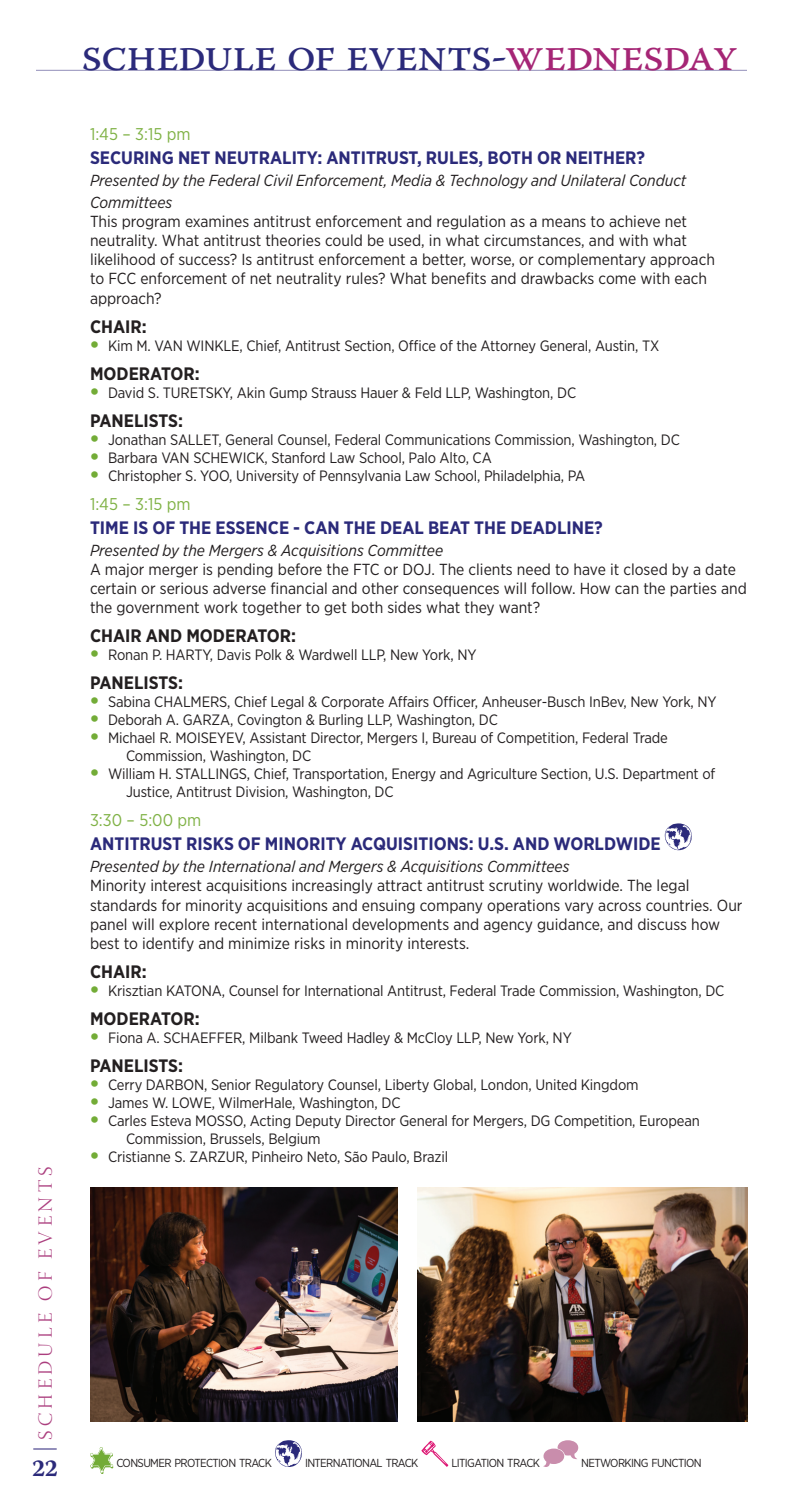
<style>
.page{position:relative;width:792px;height:1512px;background:#fff}
.page>*{position:absolute;margin:0;border:0;box-sizing:border-box;transform-origin:0 0}
.t1{font:46px "Warnock Pro";letter-spacing:-.025em;color:#2b2a7a}
.t2{font:700 24px "Warnock Pro";color:#2b2a7a}
.t3{font:20px "Warnock Pro Light Disp";letter-spacing:.22em;color:#ab3e7e}
.t4{font:700 18px "Gotham Narrow";color:#2b2a7a}
.t5{font:700 18px "Gotham Narrow";color:#231f20}
.t6{font:17px "Gotham Narrow";color:#80b246}
.t7{font:16px/19.2px "Gotham Narrow";color:#231f20}
.t8{font:italic 16px/22px "Gotham Narrow";color:#231f20}
.t9{font:15px/18px "Gotham Narrow";letter-spacing:-.01em;color:#231f20}
.t10{font:11.6px "Gotham Narrow";letter-spacing:-.055em;color:#231f20}
.s1{color:#a52575}
.s2{font-family:"Trade Gothic LT Std";font-size:18px;color:#73ac37}
</style>
<div class="page">
<hr style="left:36px;top:70px;width:711px;height:1px;background:#928eba">
<hr style="left:33px;top:1448px;width:24px;height:2px;background:#928eba">
<svg style="left:664px;top:823px;width:28px;height:27px"></svg>
<svg style="left:90px;top:1447px;width:24px;height:27px"></svg>
<svg style="left:275px;top:1440px;width:27px;height:27px"></svg>
<svg style="left:421px;top:1441px;width:27px;height:26px"></svg>
<svg style="left:543px;top:1440px;width:35px;height:27px"></svg>
<img style="left:90px;top:1187px;width:307px;height:234px">
<img style="left:418px;top:1188px;width:330px;height:233px">
<h3 class="t3" style="left:35px;top:1440px;width:274px;rotate:-90deg">Schedule of events</h3>
<h2 class="t2" style="left:32px;top:1454px;width:27px">22</h2>
<h1 class="t1" style="left:81px;top:27px;width:658px">schedule of events-<span class="s1">wednesday</span></h1>
<p class="t6" style="left:90px;top:123px;width:102px">1:45 – 3:15 pm</p>
<p class="t4" style="left:90px;top:146px;width:557px">SECURING NET NEUTRALITY: ANTITRUST, RULES, BOTH OR NEITHER?</p>
<p class="t8" style="left:90px;top:169px;width:598px">Presented by the Federal Civil Enforcement, Media &amp; Technology and Unilateral Conduct<br>Committees</p>
<p class="t7" style="left:90px;top:211px;width:626px">This program examines antitrust enforcement and regulation as a means to achieve net neutrality. What antitrust theories could be used, in what circumstances, and with what likelihood of success? Is antitrust enforcement a better, worse, or complementary approach to FCC enforcement of net neutrality rules? What benefits and drawbacks come with each approach?</p>
<p class="t5" style="left:90px;top:315px;width:58px">CHAIR:</p>
<p class="t9" style="left:90px;top:336px;width:571px"><span class="s2">•</span> Kim M. VAN WINKLE, Chief, Antitrust Section, Office of the Attorney General, Austin, TX</p>
<p class="t5" style="left:90px;top:362px;width:111px">MODERATOR:</p>
<p class="t9" style="left:90px;top:383px;width:488px"><span class="s2">•</span> David S. TURETSKY, Akin Gump Strauss Hauer &amp; Feld LLP, Washington, DC</p>
<p class="t5" style="left:90px;top:409px;width:95px">PANELISTS:</p>
<p class="t9" style="left:90px;top:430px;width:591px"><span class="s2">•</span> Jonathan SALLET, General Counsel, Federal Communications Commission, Washington, DC</p>
<p class="t9" style="left:90px;top:448px;width:403px"><span class="s2">•</span> Barbara VAN SCHEWICK, Stanford Law School, Palo Alto, CA</p>
<p class="t9" style="left:90px;top:466px;width:497px"><span class="s2">•</span> Christopher S. YOO, University of Pennsylvania Law School, Philadelphia, PA</p>
<p class="t6" style="left:90px;top:493px;width:102px">1:45 – 3:15 pm</p>
<p class="t4" style="left:90px;top:516px;width:514px">TIME IS OF THE ESSENCE - CAN THE DEAL BEAT THE DEADLINE?</p>
<p class="t8" style="left:90px;top:539px;width:355px">Presented by the Mergers &amp; Acquisitions Committee</p>
<p class="t7" style="left:90px;top:559px;width:658px">A major merger is pending before the FTC or DOJ. The clients need to have it closed by a date certain or serious adverse financial and other consequences will follow. How can the parties and the government work together to get both sides what they want?</p>
<p class="t5" style="left:90px;top:624px;width:208px">CHAIR AND MODERATOR:</p>
<p class="t9" style="left:90px;top:646px;width:388px"><span class="s2">•</span> Ronan P. HARTY, Davis Polk &amp; Wardwell LLP, New York, NY</p>
<p class="t5" style="left:90px;top:671px;width:95px">PANELISTS:</p>
<p class="t9" style="left:90px;top:693px;width:628px"><span class="s2">•</span> Sabina CHALMERS, Chief Legal &amp; Corporate Affairs Officer, Anheuser-Busch InBev, New York, NY</p>
<p class="t9" style="left:90px;top:711px;width:409px"><span class="s2">•</span> Deborah A. GARZA, Covington &amp; Burling LLP, Washington, DC</p>
<p class="t9" style="left:126px;top:729px;width:543px;text-indent:-36px"><span class="s2">•</span> Michael R. MOISEYEV, Assistant Director, Mergers I, Bureau of Competition, Federal Trade<br>Commission, Washington, DC</p>
<p class="t9" style="left:126px;top:765px;width:591px;text-indent:-36px"><span class="s2">•</span> William H. STALLINGS, Chief, Transportation, Energy and Agriculture Section, U.S. Department of<br>Justice, Antitrust Division, Washington, DC</p>
<p class="t6" style="left:90px;top:810px;width:113px">3:30 – 5:00 pm</p>
<p class="t4" style="left:90px;top:832px;width:572px">ANTITRUST RISKS OF MINORITY ACQUISITIONS: U.S. AND WORLDWIDE</p>
<p class="t8" style="left:90px;top:855px;width:481px">Presented by the International and Mergers &amp; Acquisitions Committees</p>
<p class="t7" style="left:90px;top:876px;width:654px">Minority interest acquisitions increasingly attract antitrust scrutiny worldwide. The legal standards for minority acquisitions and ensuing company operations vary across countries. Our panel will explore recent international developments and agency guidance, and discuss how best to identify and minimize risks in minority interests.</p>
<p class="t5" style="left:90px;top:960px;width:58px">CHAIR:</p>
<p class="t9" style="left:90px;top:981px;width:636px"><span class="s2">•</span> Krisztian KATONA, Counsel for International Antitrust, Federal Trade Commission, Washington, DC</p>
<p class="t5" style="left:90px;top:1007px;width:111px">MODERATOR:</p>
<p class="t9" style="left:90px;top:1028px;width:483px"><span class="s2">•</span> Fiona A. SCHAEFFER, Milbank Tweed Hadley &amp; McCloy LLP, New York, NY</p>
<p class="t5" style="left:90px;top:1054px;width:95px">PANELISTS:</p>
<p class="t9" style="left:90px;top:1075px;width:550px"><span class="s2">•</span> Cerry DARBON, Senior Regulatory Counsel, Liberty Global, London, United Kingdom</p>
<p class="t9" style="left:90px;top:1093px;width:312px"><span class="s2">•</span> James W. LOWE, WilmerHale, Washington, DC</p>
<p class="t9" style="left:126px;top:1111px;width:575px;text-indent:-36px"><span class="s2">•</span> Carles Esteva MOSSO, Acting Deputy Director General for Mergers, DG Competition, European<br>Commission, Brussels, Belgium</p>
<p class="t9" style="left:90px;top:1147px;width:360px"><span class="s2">•</span> Cristianne S. ZARZUR, Pinheiro Neto, São Paulo, Brazil</p>
<p class="t10" style="left:116px;top:1456px;width:157px">CONSUMER PROTECTION TRACK</p>
<p class="t10" style="left:305px;top:1456px;width:115px">INTERNATIONAL TRACK</p>
<p class="t10" style="left:451px;top:1456px;width:90px">LITIGATION TRACK</p>
<p class="t10" style="left:581px;top:1456px;width:122px">NETWORKING FUNCTION</p>
</div>
